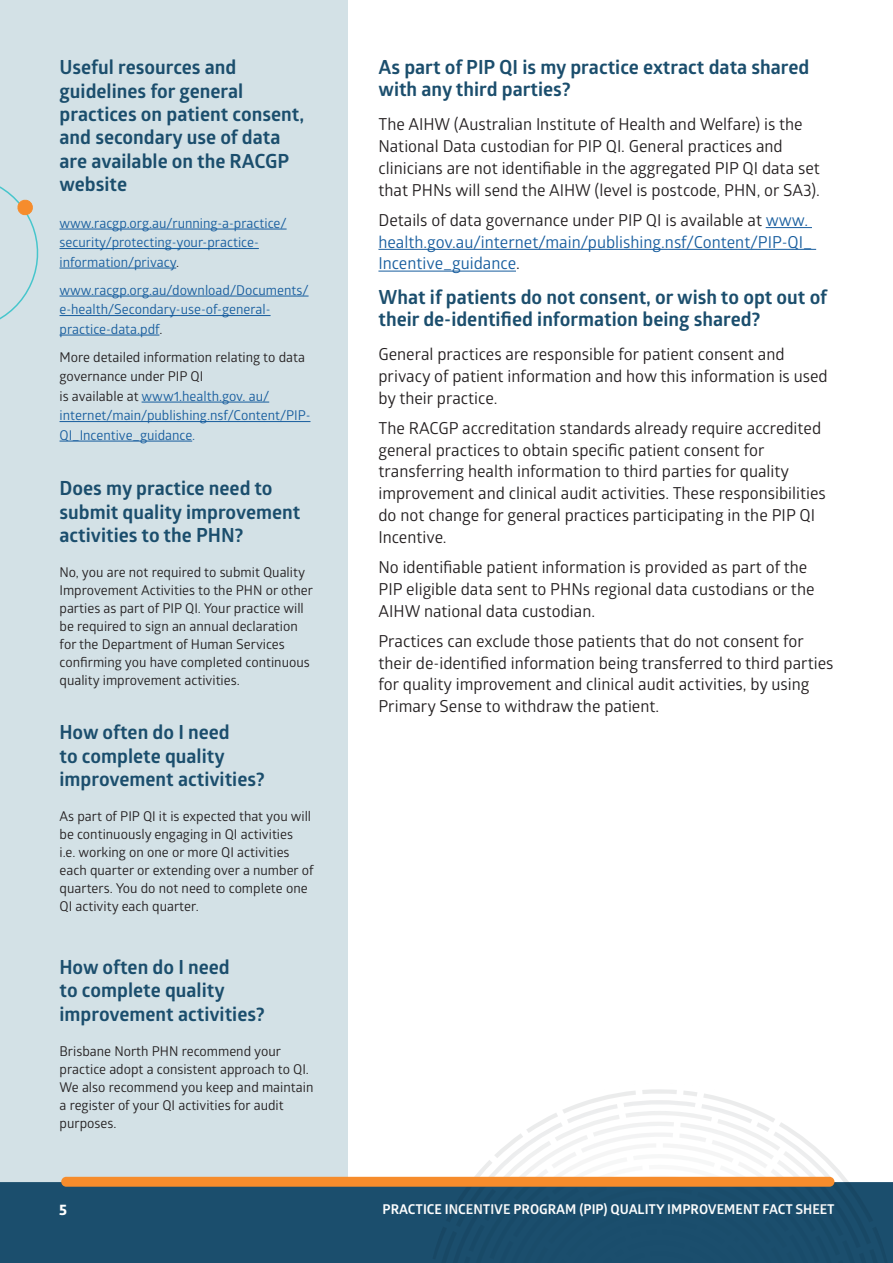
<style>
.page{position:relative;width:893px;height:1263px;background:#fff}
.page>*{position:absolute;margin:0;border:0;box-sizing:border-box;transform-origin:0 0}
.t1{font:700 19.5px/23.4px "Glober";color:#1b4e6d}
.t2{font:16.5px/21.8px "Glober";color:#231f20}
.t3{font:16.5px/21.8px "Glober";color:#175d9e}
.t4{font:700 15px "Globerx";color:#fff}
.t5{font:13.5px/18px "Glober";color:#231f20}
.t6{font:13.5px/19.5px "Glober";color:#175d9e}
.t7{font:700 13.5px "Glober";color:#fff}
.s1{color:#231f20}
</style>
<div class="page">
<div style="left:0;top:0;width:347px;height:1192px;background:#d3e1e6"></div>
<div style="left:0;top:1182px;width:426px;height:81px;background:#1b4e6d"></div>
<svg style="left:426px;top:1089px;width:467px;height:174px"></svg>
<div style="left:61px;top:1177px;width:773px;height:10px;background:#f68c2c;border-radius:5px"></div>
<svg style="left:0;top:186px;width:39px;height:134px"></svg>
<hr style="left:60px;top:229px;width:227px;height:1px;background:#175d9e">
<hr style="left:60px;top:248px;width:199px;height:1px;background:#175d9e">
<hr style="left:60px;top:268px;width:116px;height:1px;background:#175d9e">
<hr style="left:60px;top:296px;width:249px;height:1px;background:#175d9e">
<hr style="left:60px;top:315px;width:211px;height:1px;background:#175d9e">
<hr style="left:60px;top:335px;width:99px;height:1px;background:#175d9e">
<hr style="left:142px;top:402px;width:127px;height:1px;background:#175d9e">
<hr style="left:60px;top:421px;width:250px;height:1px;background:#175d9e">
<hr style="left:60px;top:441px;width:132px;height:1px;background:#175d9e">
<hr style="left:766px;top:227px;width:46px;height:1px;background:#175d9e">
<hr style="left:378px;top:249px;width:438px;height:1px;background:#175d9e">
<hr style="left:378px;top:271px;width:138px;height:1px;background:#175d9e">
<p class="t1" style="left:60px;top:55px;width:246px">Useful resources and guidelines for general practices on patient consent, and secondary use of data are available on the RACGP website</p>
<p class="t6" style="left:60px;top:213px;width:229px">www.racgp.org.au/running-a-practice/ security/protecting-your-practice&shy;information/privacy<span class="s1">.</span></p>
<p class="t6" style="left:60px;top:280px;width:251px">www.racgp.org.au/download/Documents/ e-health/Secondary-use-of-general&shy;practice-data.pdf<span class="s1">.</span></p>
<p class="t6" style="left:60px;top:347px;width:252px"><span class="s1">More detailed information relating to data governance under PIP QI<br>is available at</span> www1.health.gov. au/ internet/main/publishing.nsf/Content/PIP-QI_Incentive_guidance.</p>
<p class="t1" style="left:60px;top:476px;width:242px">Does my practice need to submit quality improvement activities to the PHN?</p>
<p class="t5" style="left:60px;top:563px;width:255px">No, you are not required to submit Quality Improvement Activities to the PHN or other parties as part of PIP QI. Your practice will be required to sign an annual declaration for the Department of Human Services confirming you have completed continuous quality improvement activities.</p>
<p class="t1" style="left:60px;top:720px;width:207px">How often do I need<br>to complete quality improvement activities?</p>
<p class="t5" style="left:60px;top:807px;width:256px">As part of PIP QI it is expected that you will be continuously engaging in QI activities<br>i.e. working on one or more QI activities each quarter or extending over a number of quarters. You do not need to complete one QI activity each quarter.</p>
<p class="t1" style="left:60px;top:955px;width:207px">How often do I need<br>to complete quality improvement activities?</p>
<p class="t5" style="left:60px;top:1041px;width:255px">Brisbane North PHN recommend your practice adopt a consistent approach to QI.<br>We also recommend you keep and maintain a register of your QI activities for audit purposes.</p>
<p class="t4" style="left:59px;top:1199px;width:9px">5</p>
<p class="t1" style="left:378px;top:56px;width:432px;line-height:21.8px">As part of PIP QI is my practice extract data shared with any third parties?</p>
<p class="t2" style="left:378px;top:113px;width:443px">The AIHW (Australian Institute of Health and Welfare) is the National Data custodian for PIP QI. General practices and clinicians are not identifiable in the aggregated PIP QI data set that PHNs will send the AIHW (level is postcode, PHN, or SA3).</p>
<p class="t3" style="left:378px;top:208px;width:435px"><span class="s1">Details of data governance under PIP QI is available at</span> www. health.gov.au/internet/main/publishing.nsf/Content/PIP-QI_<br>Incentive_guidance<span class="s1">.</span></p>
<p class="t1" style="left:378px;top:286px;width:450px;line-height:21.8px">What if patients do not consent, or wish to opt out of their de-identified information being shared?</p>
<p class="t2" style="left:378px;top:343px;width:451px">General practices are responsible for patient consent and privacy of patient information and how this information is used by their practice.</p>
<p class="t2" style="left:378px;top:417px;width:449px">The RACGP accreditation standards already require accredited general practices to obtain specific patient consent for transferring health information to third parties for quality improvement and clinical audit activities. These responsibilities do not change for general practices participating in the PIP QI Incentive.</p>
<p class="t2" style="left:378px;top:556px;width:438px">No identifiable patient information is provided as part of the<br>PIP eligible data sent to PHNs regional data custodians or the<br>AIHW national data custodian.</p>
<p class="t2" style="left:378px;top:629px;width:456px">Practices can exclude those patients that do not consent for their de-identified information being transferred to third parties for quality improvement and clinical audit activities, by using Primary Sense to withdraw the patient.</p>
<p class="t7" style="left:383px;top:1199px;width:454px">PRACTICE INCENTIVE PROGRAM (PIP) QUALITY IMPROVEMENT FACT SHEET</p>
</div>
